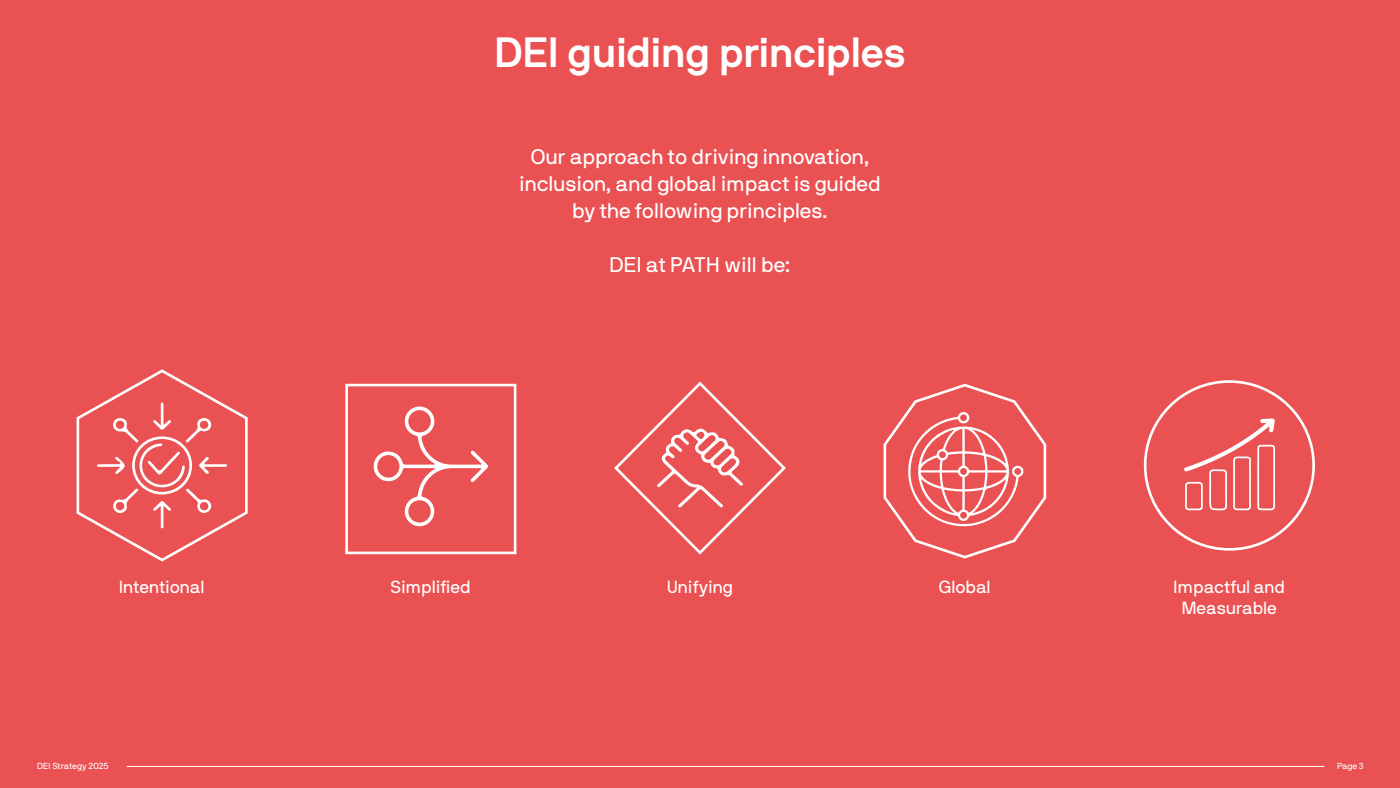
<style>
.page{position:relative;width:1400px;height:788px;background:#ea5152}
.page>*{position:absolute;margin:0;border:0;box-sizing:border-box;transform-origin:0 0}
.t1{font:700 42px "NB International Pro";color:#fff}
.t2{font:21px/27.1px "NB International Pro";color:#fff;text-align:center}
.t3{font:17.5px/21px "NB International Pro";color:#fff;text-align:center}
.t4{font:8.75px "NB International Pro";color:#fff}
</style>
<div class="page">
<svg style="left:76px;top:369px;width:172px;height:193px"></svg>
<svg style="left:614px;top:381px;width:172px;height:174px"></svg>
<svg style="left:1183px;top:418px;width:94px;height:133px"></svg>
<svg style="left:883px;top:383px;width:164px;height:176px"></svg>
<div style="left:345px;top:384px;width:171px;height:170px;border:3px solid #fff"></div>
<svg style="left:373px;top:406px;width:115px;height:121px"></svg>
<hr style="left:127px;top:766px;width:1197px;height:1px;background:#fff">
<h1 class="t1" style="left:495px;top:28px;width:412px">DEI guiding principles</h1>
<p class="t2" style="left:519px;top:143px;width:364px">Our approach to driving innovation, inclusion, and global impact is guided by the following principles.</p>
<p class="t2" style="left:609px;top:251px;width:183px">DEI at PATH will be:</p>
<p class="t3" style="left:119px;top:576px;width:87px">Intentional</p>
<p class="t3" style="left:391px;top:576px;width:82px">Simplified</p>
<p class="t3" style="left:667px;top:576px;width:67px">Unifying</p>
<p class="t3" style="left:939px;top:576px;width:54px">Global</p>
<p class="t3" style="left:1174px;top:576px;width:113px">Impactful and<br>Measurable</p>
<p class="t4" style="left:37px;top:761px;width:73px">DEI Strategy 2025</p>
<p class="t4" style="left:1337px;top:761px;width:28px">Page 3</p>
</div>
